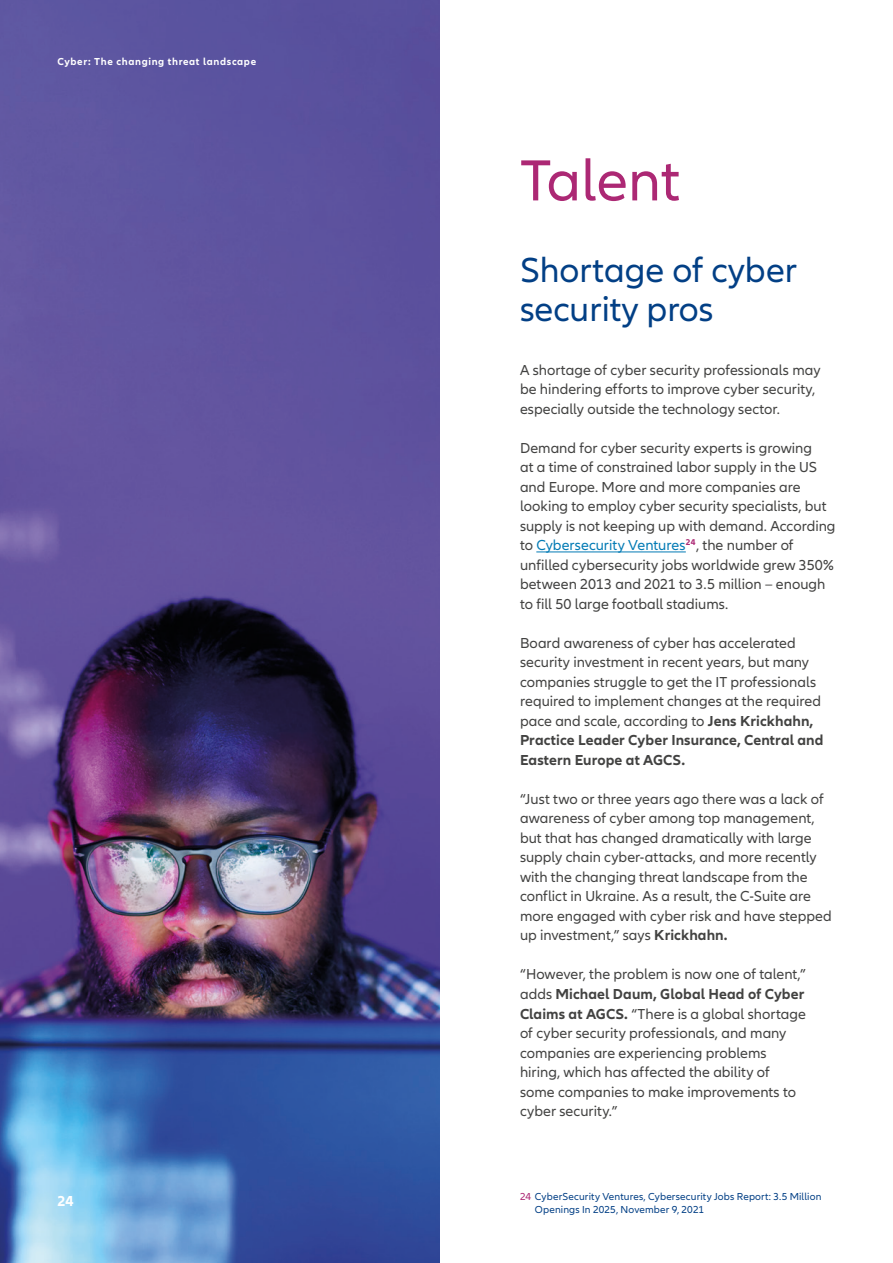
<style>
.page{position:relative;width:893px;height:1263px;background:#fff}
.page>*{position:absolute;margin:0;border:0;box-sizing:border-box;transform-origin:0 0}
.t1{font:60px "Allianz Neo";color:#ac2874}
.t2{font:36px/39px "Allianz Neo";color:#023f85}
.Copy_10_13pt{font:15px/19.5px "Allianz Neo";color:#424241}
.t3{font:700 15px "Allianz Neo";color:#fff}
.Caption_Footer_7_9pt{font:10.5px/13.5px "Allianz Neo";letter-spacing:.015em;color:#023f85}
.t4{font:700 10.5px "Allianz Neo";letter-spacing:.06em;color:#fff}
.s1{color:#037bb5}
.s2{font-weight:700}
.s3{color:#ac2874}
</style>
<div class="page">
<img style="left:0;top:0;width:439px;height:1263px">
<hr style="left:536px;top:551px;width:150px;height:1px;background:#037bb5">
<p class="t4" style="left:57px;top:56px;width:200px">Cyber: The changing threat landscape</p>
<p class="t3" style="left:57px;top:1192px;width:18px">24</p>
<p class="t1" style="left:520px;top:146px;width:162px">Talent</p>
<p class="t2" style="left:520px;top:251px;width:279px">Shortage of cyber security pros</p>
<p class="Copy_10_13pt" style="left:520px;top:361px;width:302px">A shortage of cyber security professionals may be hindering efforts to improve cyber security, especially outside the technology sector.</p>
<p class="Copy_10_13pt" style="left:520px;top:439px;width:317px">Demand for cyber security experts is growing<br>at a time of constrained labor supply in the US and Europe. More and more companies are looking to employ cyber security specialists, but supply is not keeping up with demand. According to <span class="s1">Cybersecurity Ventures</span><sup>24</sup>, the number of unfilled cybersecurity jobs worldwide grew 350% between 2013 and 2021 to 3.5 million – enough to fill 50 large football stadiums.</p>
<p class="Copy_10_13pt" style="left:520px;top:634px;width:305px">Board awareness of cyber has accelerated security investment in recent years, but many companies struggle to get the IT professionals required to implement changes at the required pace and scale, according to <span class="s2">Jens Krickhahn, Practice Leader Cyber Insurance, Central and Eastern Europe at AGCS.</span></p>
<p class="Copy_10_13pt" style="left:520px;top:790px;width:313px">“Just two or three years ago there was a lack of awareness of cyber among top management, but that has changed dramatically with large supply chain cyber-attacks, and more recently with the changing threat landscape from the conflict in Ukraine. As a result, the C-Suite are more engaged with cyber risk and have stepped up investment,” says <span class="s2">Krickhahn.</span></p>
<p class="Copy_10_13pt" style="left:520px;top:965px;width:287px">“However, the problem is now one of talent,” adds <span class="s2">Michael Daum, Global Head of Cyber Claims at AGCS.</span> “There is a global shortage of cyber security professionals, and many companies are experiencing problems hiring, which has affected the ability of some companies to make improvements to cyber security.”</p>
<p class="Caption_Footer_7_9pt" style="left:535px;top:1189px;width:288px;text-indent:-15px"><span class="s3">24</span> CyberSecurity Ventures, Cybersecurity Jobs Report: 3.5 Million<br>Openings In 2025, November 9, 2021</p>
</div>
